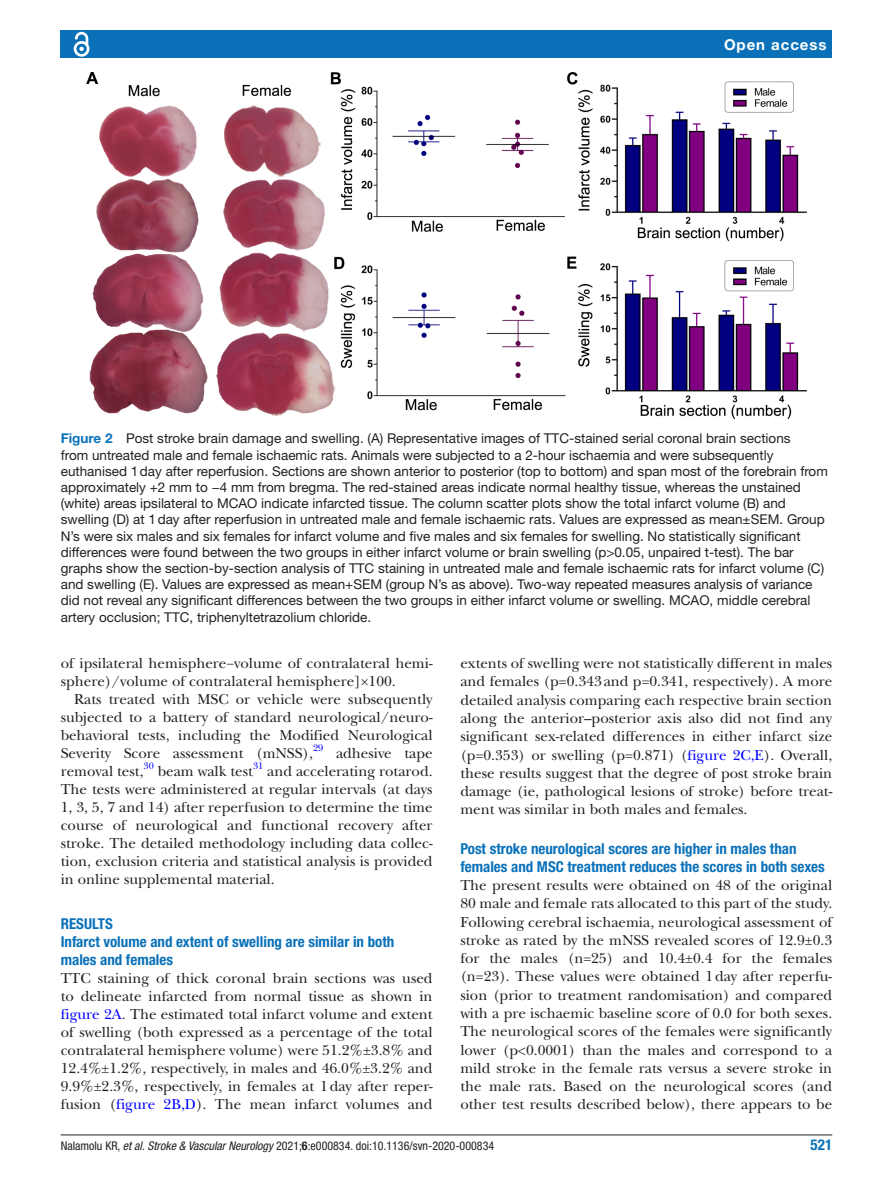
<style>
.page{position:relative;width:893px;height:1191px;background:#fff}
.page>*{position:absolute;margin:0;border:0;box-sizing:border-box;transform-origin:0 0}
.t1{font:15px/18.3px "New Baskerville";color:#231f20;text-align:justify}
.t2{font:700 condensed 15px/18px "Helvetica Neue LT Std";color:#0a71b9}
.t3{font:700 15px "Helvetica Neue LT Std";letter-spacing:.065em;color:#fff}
.t4{font:13.5px/16.2px "Helvetica Neue LT Std";color:#231f20}
.t5{font:condensed 12px "Helvetica Neue LT Std";color:#231f20}
.t6{font:9.9px "New Baskerville";color:#00f}
.s1{font-weight:700;color:#0a71b9}
.s2{color:#00f}
.s3{font-style:italic}
.s4{font-weight:700}
</style>
<div class="page">
<hr style="left:61px;top:1134px;width:771px;height:1px;background:#231f20">
<div style="left:61px;top:31px;width:771px;height:27px;background:#0a71b9"></div>
<svg style="left:73px;top:31px;width:17px;height:26px"></svg>
<img style="left:86px;top:73px;width:720px;height:345px">
<p class="t3" style="left:724px;top:35px;width:104px">Open access</p>
<p class="t4" style="left:61px;top:430px;width:769px"><span class="s1">Figure 2</span> Post stroke brain damage and swelling. (A) Representative images of TTC-stained serial coronal brain sections<br>from untreated male and female ischaemic rats. Animals were subjected to a 2-hour ischaemia and were subsequently euthanised 1day after reperfusion. Sections are shown anterior to posterior (top to bottom) and span most of the forebrain from approximately +2 mm to −4 mm from bregma. The red-stained areas indicate normal healthy tissue, whereas the unstained (white) areas ipsilateral to MCAO indicate infarcted tissue. The column scatter plots show the total infarct volume (B) and swelling (D) at 1day after reperfusion in untreated male and female ischaemic rats. Values are expressed as mean±SEM. Group N’s were six males and six females for infarct volume and five males and six females for swelling. No statistically significant differences were found between the two groups in either infarct volume or brain swelling (p&gt;0.05, unpaired t-test). The bar graphs show the section-by-section analysis of TTC staining in untreated male and female ischaemic rats for infarct volume (C) and swelling (E). Values are expressed as mean+SEM (group N’s as above). Two-way repeated measures analysis of variance did not reveal any significant differences between the two groups in either infarct volume or swelling. MCAO, middle cerebral artery occlusion; TTC, triphenyltetrazolium chloride.</p>
<p class="t1" style="left:61px;top:654px;width:373px">of ipsilateral hemisphere−volume of contralateral hemi&shy;sphere)/volume of contralateral hemisphere]×100.</p>
<p class="t1" style="left:61px;top:690px;width:373px;text-indent:14px">Rats treated with MSC or vehicle were subsequently subjected to a battery of standard neurological/neuro&shy;behavioral tests, including the Modified Neurological Severity Score assessment (mNSS),</p>
<p class="t6" style="left:313px;top:742px;width:12px">29</p>
<p class="t1" style="left:336px;top:744px;width:98px">adhesive tape</p>
<p class="t1" style="left:61px;top:762px;width:84px">removal test,</p>
<p class="t6" style="left:144px;top:760px;width:12px">30</p>
<p class="t1" style="left:158px;top:762px;width:97px">beam walk test</p>
<p class="t6" style="left:253px;top:760px;width:12px">31</p>
<p class="t1" style="left:61px;top:762px;width:373px;text-indent:206px">and accelerating rotarod.<br>The tests were administered at regular intervals (at days 1, 3, 5, 7 and 14) after reperfusion to determine the time course of neurological and functional recovery after stroke. The detailed methodology including data collec&shy;tion, exclusion criteria and statistical analysis is provided in online supplemental material.</p>
<p class="t2" style="left:61px;top:914px;width:335px">RESULTS<br>Infarct volume and extent of swelling are similar in both males and females</p>
<p class="t1" style="left:61px;top:969px;width:373px">TTC staining of thick coronal brain sections was used to delineate infarcted from normal tissue as shown in <span class="s2">figure 2A</span>. The estimated total infarct volume and extent of swelling (both expressed as a percentage of the total contralateral hemisphere volume) were 51.2%±3.8% and 12.4%±1.2%, respectively, in males and 46.0%±3.2% and 9.9%±2.3%, respectively, in females at 1day after reper&shy;fusion (<span class="s2">figure 2B,D</span>). The mean infarct volumes and</p>
<p class="t1" style="left:460px;top:654px;width:373px">extents of swelling were not statistically different in males and females (p=0.343and p=0.341, respectively). A more detailed analysis comparing each respective brain section along the anterior–posterior axis also did not find any significant sex-related differences in either infarct size (p=0.353) or swelling (p=0.871) (<span class="s2">figure 2C,E</span>). Overall, these results suggest that the degree of post stroke brain damage (ie, pathological lesions of stroke) before treat&shy;ment was similar in both males and females.</p>
<p class="t2" style="left:460px;top:839px;width:366px">Post stroke neurological scores are higher in males than females and MSC treatment reduces the scores in both sexes</p>
<p class="t1" style="left:460px;top:876px;width:373px">The present results were obtained on 48 of the original 80 male and female rats allocated to this part of the study.<br>Following cerebral ischaemia, neurological assessment of stroke as rated by the mNSS revealed scores of 12.9±0.3 for the males (n=25) and 10.4±0.4 for the females (n=23). These values were obtained 1day after reperfu&shy;sion (prior to treatment randomisation) and compared with a pre ischaemic baseline score of 0.0 for both sexes.<br>The neurological scores of the females were significantly lower (p&lt;0.0001) than the males and correspond to a mild stroke in the female rats versus a severe stroke in the male rats. Based on the neurological scores (and other test results described below), there appears to be</p>
<p class="t5" style="left:61px;top:1138px;width:435px">Nalamolu KR, <span class="s3">et al</span>. <span class="s3">Stroke &amp; Vascular Neurology</span> 2021;<span class="s4">6</span>:e000834. doi:10.1136/svn-2020-000834</p>
<p class="t2" style="left:811px;top:1135px;width:23px">521</p>
</div>
